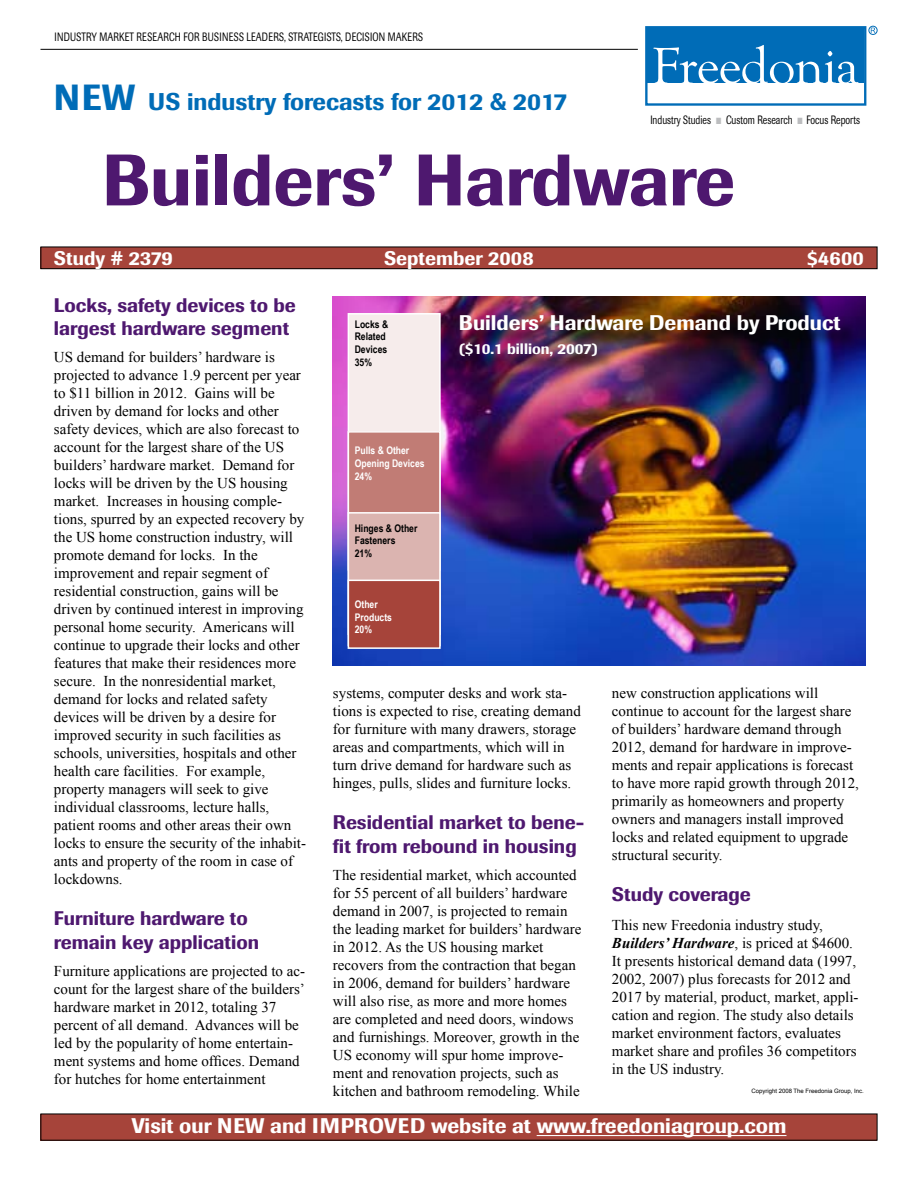
<style>
.page{position:relative;width:918px;height:1188px;background:#fff}
.page>*{position:absolute;margin:0;border:0;box-sizing:border-box;transform-origin:0 0}
.t1{font:500 72px "Imago";color:#4e186f}
.t2{font:500 24px "Imago";color:#006cb7}
.t3{font:500 21px "Imago";color:#fff}
.t4{font:500 19.5px/23.4px "Imago";color:#4e186f}
.t5{font:500 19.5px "Imago";color:#fff}
.t6{font:15px/18px "Times New Roman";color:#000}
.t7{font:500 15px "Imago";color:#fff}
.t8{font:12px "Imago";letter-spacing:.02em;color:#000;scale:.75 1}
.t9{font:12px "Imago";color:#000;scale:.75 1}
.t10{font:700 10.5px/12.8px "Arial Narrow";color:#000}
.t11{font:700 10.5px/12.8px "Arial Narrow";color:#fff}
.t12{font:6px "Arial";color:#000}
.s1{font-size:36px}
.s2{color:#bcbdbf}
.s3{font-weight:700;font-style:italic}
</style>
<div class="page">
<img style="left:333px;top:296px;width:532px;height:369px">
<hr style="left:40px;top:49px;width:598px;height:1px;background:#000">
<div style="left:41px;top:247px;width:836px;height:22px;background:#a6443a"></div>
<div style="left:40px;top:247px;width:837px;height:22px;border:1px solid #000"></div>
<div style="left:461px;top:316px;width:398px;height:59px;background:#000;opacity:.75"></div>
<div style="left:41px;top:1114px;width:836px;height:26px;background:#a6443a"></div>
<div style="left:40px;top:1114px;width:837px;height:27px;border:1px solid #000"></div>
<hr style="left:537px;top:1135px;width:249px;height:1px;background:#fff">
<div style="left:348px;top:314px;width:92px;height:332px;background:#f6eceb"></div>
<div style="left:348px;top:313px;width:93px;height:333px;border:2px solid #fff"></div>
<div style="left:348px;top:432px;width:92px;height:138px;background:#c17c75"></div>
<div style="left:348px;top:431px;width:93px;height:140px;border:2px solid #fff"></div>
<div style="left:348px;top:513px;width:92px;height:121px;background:#dbb4b0"></div>
<div style="left:348px;top:512px;width:93px;height:123px;border:2px solid #fff"></div>
<div style="left:348px;top:580px;width:92px;height:68px;background:#a6443a"></div>
<div style="left:348px;top:580px;width:93px;height:69px;border:2px solid #fff"></div>
<div style="left:645px;top:26px;width:221px;height:80px;border:2px solid #006cb7"></div>
<div style="left:646px;top:27px;width:218px;height:56px;background:#006cb7"></div>
<svg style="left:653px;top:45px;width:205px;height:38px"></svg>
<div style="left:869px;top:26px;width:8px;height:9px;border:1px solid #006cb7;border-radius:50%"></div>
<svg style="left:871px;top:28px;width:4px;height:5px"></svg>
<p class="t8" style="left:55px;top:30px;width:493px">INDUSTRY MARKET RESEARCH FOR BUSINESS LEADERS, STRATEGISTS, DECISION MAKERS</p>
<h2 class="t2" style="left:54px;top:87px;width:515px"><span class="s1">NEW</span> US industry forecasts for 2012 &amp; 2017</h2>
<h1 class="t1" style="left:102px;top:137px;width:635px">Builders’ Hardware</h1>
<p class="t9" style="left:650px;top:113px;width:281px">Industry Studies <span class="s2">■</span> Custom Research <span class="s2">■</span> Focus Reports</p>
<h3 class="t5" style="left:54px;top:246px;width:121px">Study # 2379</h3>
<h3 class="t5" style="left:384px;top:246px;width:151px">September 2008</h3>
<h3 class="t5" style="left:807px;top:246px;width:58px">$4600</h3>
<h3 class="t4" style="left:54px;top:293px;width:243px">Locks, safety devices to be largest hardware segment</h3>
<p class="t6" style="left:54px;top:348px;width:253px">US demand for builders’ hardware is projected to advance 1.9 percent per year to $11 billion in 2012. Gains will be driven by demand for locks and other safety devices, which are also forecast to account for the largest share of the US builders’ hardware market. Demand for locks will be driven by the US housing market. Increases in housing comple&shy;tions, spurred by an expected recovery by the US home construction industry, will promote demand for locks. In the improvement and repair segment of residential construction, gains will be driven by continued interest in improving personal home security. Americans will continue to upgrade their locks and other features that make their residences more secure. In the nonresidential market, demand for locks and related safety devices will be driven by a desire for improved security in such facilities as schools, universities, hospitals and other health care facilities. For example, property managers will seek to give individual classrooms, lecture halls, patient rooms and other areas their own locks to ensure the security of the inhabit&shy;ants and property of the room in case of lockdowns.</p>
<h3 class="t4" style="left:54px;top:907px;width:207px">Furniture hardware to remain key application</h3>
<p class="t6" style="left:54px;top:961px;width:253px">Furniture applications are projected to ac&shy;count for the largest share of the builders’ hardware market in 2012, totaling 37 percent of all demand. Advances will be led by the popularity of home entertain&shy;ment systems and home offices. Demand for hutches for home entertainment</p>
<p class="t10" style="left:355px;top:317px;width:35px">Locks &amp;<br>Related<br>Devices<br>35%</p>
<p class="t11" style="left:355px;top:443px;width:71px">Pulls &amp; Other<br>Opening Devices<br>24%</p>
<p class="t10" style="left:355px;top:521px;width:64px">Hinges &amp; Other<br>Fasteners<br>21%</p>
<p class="t11" style="left:355px;top:597px;width:39px">Other<br>Products<br>20%</p>
<h3 class="t3" style="left:459px;top:310px;width:383px">Builders’ Hardware Demand by Product</h3>
<p class="t7" style="left:459px;top:340px;width:141px">($10.1 billion, 2007)</p>
<p class="t6" style="left:333px;top:684px;width:249px">systems, computer desks and work sta&shy;tions is expected to rise, creating demand for furniture with many drawers, storage areas and compartments, which will in turn drive demand for hardware such as hinges, pulls, slides and furniture locks.</p>
<h3 class="t4" style="left:333px;top:811px;width:253px">Residential market to bene&shy;fit from rebound in housing</h3>
<p class="t6" style="left:333px;top:866px;width:250px">The residential market, which accounted for 55 percent of all builders’ hardware demand in 2007, is projected to remain the leading market for builders’ hardware in 2012. As the US housing market recovers from the contraction that began in 2006, demand for builders’ hardware will also rise, as more and more homes are completed and need doors, windows and furnishings. Moreover, growth in the US economy will spur home improve&shy;ment and renovation projects, such as kitchen and bathroom remodeling. While</p>
<p class="t6" style="left:612px;top:684px;width:249px">new construction applications will continue to account for the largest share of builders’ hardware demand through 2012, demand for hardware in improve&shy;ments and repair applications is forecast to have more rapid growth through 2012, primarily as homeowners and property owners and managers install improved locks and related equipment to upgrade structural security.</p>
<h3 class="t4" style="left:612px;top:883px;width:140px">Study coverage</h3>
<p class="t6" style="left:612px;top:916px;width:248px">This new Freedonia industry study, <span class="s3">Builders’ Hardware</span>, is priced at $4600.<br>It presents historical demand data (1997, 2002, 2007) plus forecasts for 2012 and 2017 by material, product, market, appli&shy;cation and region. The study also details market environment factors, evaluates market share and profiles 36 competitors in the US industry.</p>
<p class="t12" style="left:751px;top:1087px;width:114px">Copyright 2008 The Freedonia Group, Inc.</p>
<h3 class="t3" style="left:132px;top:1113px;width:656px">Visit our NEW and IMPROVED website at www.freedoniagroup.com</h3>
</div>
